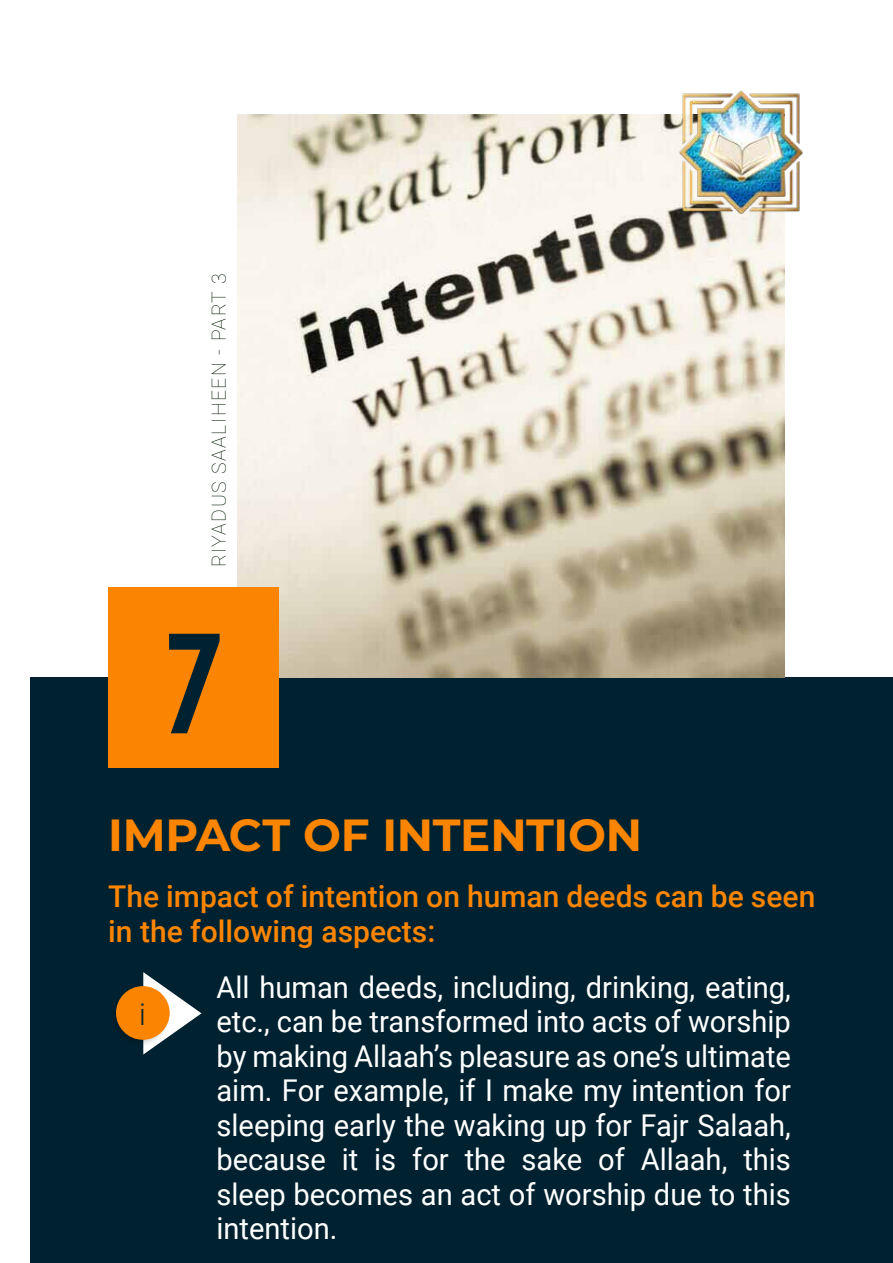
<style>
.page{position:relative;width:893px;height:1263px;background:#fff}
.page>*{position:absolute;margin:0;border:0;box-sizing:border-box;transform-origin:0 0}
.t1{font:500 153.15px "Roundkey";color:#002230}
.t2{font:700 45px "Montserrat";letter-spacing:-.005em;color:#fb8500}
.t3{font:30px/34.5px "Roboto";color:#fff;text-align:justify}
.t4{font:500 30px/34.5px "Roboto";color:#fb8500}
.t5{font:300 30px "Roboto";color:#002230}
.t6{font:100 19.5px "Roboto";letter-spacing:.075em;color:#011b00}
</style>
<div class="page">
<div style="left:31px;top:678px;width:862px;height:585px;background:#002230"></div>
<img style="left:238px;top:114px;width:546px;height:564px">
<div style="left:108px;top:588px;width:171px;height:180px;background:#fb8500"></div>
<img style="left:679px;top:90px;width:124px;height:124px">
<svg style="left:143px;top:972px;width:58px;height:82px"></svg>
<svg style="left:108px;top:986px;width:62px;height:61px"></svg>
<div style="left:116px;top:986px;width:54px;height:54px;background:#fb8500;border-radius:50%"></div>
<p class="t6" style="left:205px;top:567px;width:295px;rotate:-90deg">RIYADUS SAALIHEEN - PART 3</p>
<h1 class="t1" style="left:168px;top:592px;width:54px">7</h1>
<h2 class="t2" style="left:108px;top:805px;width:535px">IMPACT OF INTENTION</h2>
<p class="t4" style="left:108px;top:878px;width:709px">The impact of intention on human deeds can be seen in the following aspects:</p>
<p class="t3" style="left:216px;top:969px;width:576px">All human deeds, including, drinking, eating, etc., can be transformed into acts of worship by making Allaah’s pleasure as one’s ultimate aim. For example, if I make my intention for sleeping early the waking up for Fajr Salaah, because it is for the sake of Allaah, this sleep becomes an act of worship due to this intention.</p>
<p class="t5" style="left:139px;top:993px;width:8px">i</p>
</div>
